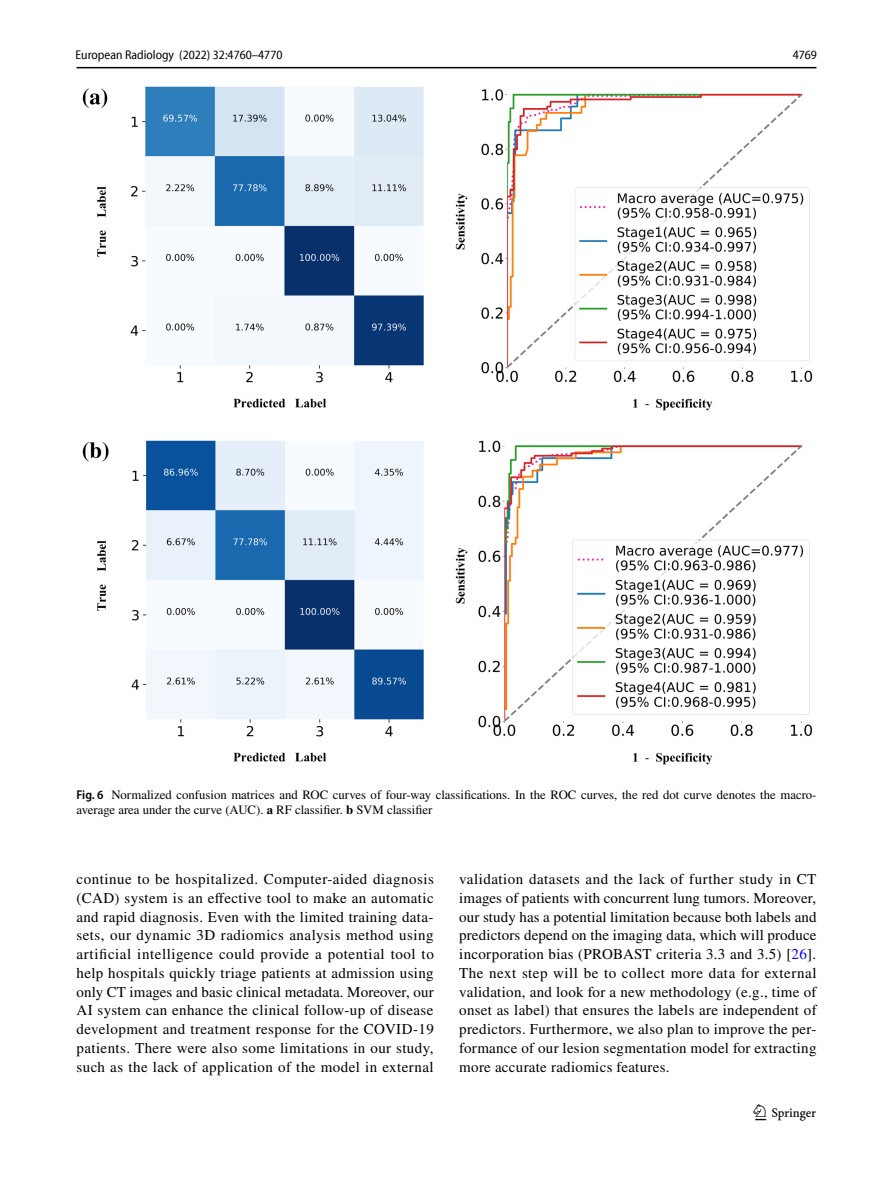
<style>
.page{position:relative;width:893px;height:1187px;background:#fff}
.page>*{position:absolute;margin:0;border:0;box-sizing:border-box;transform-origin:0 0}
.t1{font:22.5px "Springnew Regular 3";color:#000}
.t2{font:15px/18.8px "STIX";letter-spacing:.02em;color:#000;text-align:justify}
.t3{font:12.75px/15px "STIX";color:#000}
.t4{font:semi-condensed 12.75px "Myriad Pro Unic";color:#000}
.s1{font-family:"Myriad Pro";font-weight:600;font-stretch:semi-condensed}
.s2{font-weight:700}
.s3{color:#00f}
</style>
<div class="page">
<hr style="left:77px;top:67px;width:739px;height:1px;background:#000">
<img style="left:82px;top:87px;width:730px;height:677px">
<p class="t4" style="left:76px;top:50px;width:208px">European Radiology (2022) 32:4760–4770</p>
<p class="t4" style="left:793px;top:50px;width:26px">4769</p>
<p class="t3" style="left:77px;top:788px;width:741px"><span class="s1">Fig. 6</span> Normalized confusion matrices and ROC curves of four-way classifications. In the ROC curves, the red dot curve denotes the macro&shy;average area under the curve (AUC). <span class="s2">a</span> RF classifier. <span class="s2">b</span> SVM classifier</p>
<p class="t2" style="left:77px;top:870px;width:359px">continue to be hospitalized. Computer-aided diagnosis (CAD) system is an effective tool to make an automatic and rapid diagnosis. Even with the limited training data&shy;sets, our dynamic 3D radiomics analysis method using artificial intelligence could provide a potential tool to help hospitals quickly triage patients at admission using only CT images and basic clinical metadata. Moreover, our AI system can enhance the clinical follow-up of disease development and treatment response for the COVID-19 patients. There were also some limitations in our study, such as the lack of application of the model in external</p>
<p class="t2" style="left:459px;top:870px;width:359px">validation datasets and the lack of further study in CT images of patients with concurrent lung tumors. Moreover, our study has a potential limitation because both labels and predictors depend on the imaging data, which will produce incorporation bias (PROBAST criteria 3.3 and 3.5) [<span class="s3">26</span>].<br>The next step will be to collect more data for external validation, and look for a new methodology (e.g., time of onset as label) that ensures the labels are independent of predictors. Furthermore, we also plan to improve the per&shy;formance of our lesion segmentation model for extracting more accurate radiomics features.</p>
<h1 class="t1" style="left:755px;top:1104px;width:62px">1 3</h1>
</div>
